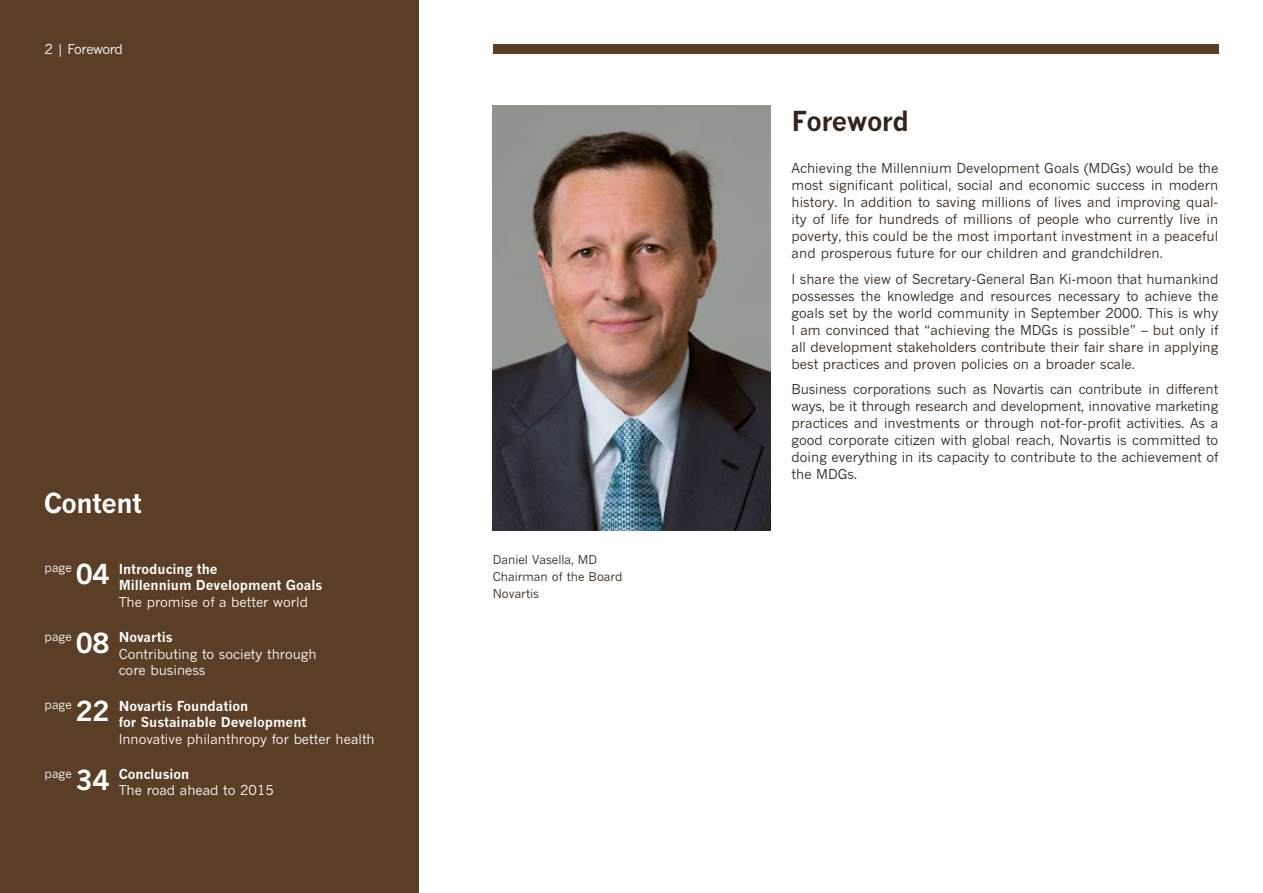
<style>
.page{position:relative;width:1263px;height:893px;background:#fff}
.page>*{position:absolute;margin:0;border:0;box-sizing:border-box;transform-origin:0 0}
.t1{font:700 27px "News Gothic";letter-spacing:-.02em;color:#fff}
.t2{font:700 27px "News Gothic";letter-spacing:-.02em;color:#32261c}
.t3{font:13.5px/17px "News Gothic";color:#32261c;text-align:justify}
.t4{font:13.5px/16.5px "News Gothic";color:#fff}
.t5{font:700 13.5px/16.5px "News Gothic";color:#fff}
.t6{font:13.5px "News Gothic";letter-spacing:-.035em;color:#fff}
.t7{font:12px/17px "News Gothic";color:#32261c}
.t8{font:12px "News Gothic";color:#fff}
</style>
<div class="page">
<div style="left:493px;top:45px;width:725px;height:9px;background:#5a3e25"></div>
<img style="left:493px;top:105px;width:277px;height:425px">
<div style="left:0;top:0;width:418px;height:893px;background:#5a3e25"></div>
<p class="t6" style="left:45px;top:41px;width:80px">2 | Foreword</p>
<h1 class="t1" style="left:44px;top:487px;width:100px">Content</h1>
<p class="t8" style="left:45px;top:561px;width:29px">page</p>
<h1 class="t1" style="left:76px;top:558px;width:35px">04</h1>
<p class="t5" style="left:119px;top:561px;width:205px">Introducing the<br>Millennium Development Goals</p>
<p class="t4" style="left:119px;top:594px;width:191px">The promise of a better world</p>
<p class="t8" style="left:45px;top:629px;width:29px">page</p>
<h1 class="t1" style="left:76px;top:626px;width:35px">08</h1>
<p class="t5" style="left:119px;top:629px;width:55px">Novartis</p>
<p class="t4" style="left:119px;top:645px;width:200px">Contributing to society through core business</p>
<p class="t8" style="left:45px;top:697px;width:29px">page</p>
<h1 class="t1" style="left:76px;top:695px;width:35px">22</h1>
<p class="t5" style="left:119px;top:697px;width:189px">Novartis Foundation<br>for Sustainable Development</p>
<p class="t4" style="left:119px;top:730px;width:258px">Innovative philanthropy for better health</p>
<p class="t8" style="left:45px;top:766px;width:29px">page</p>
<h1 class="t1" style="left:76px;top:763px;width:35px">34</h1>
<p class="t5" style="left:119px;top:766px;width:72px">Conclusion</p>
<p class="t4" style="left:119px;top:782px;width:157px">The road ahead to 2015</p>
<p class="t7" style="left:493px;top:551px;width:131px">Daniel Vasella, MD<br>Chairman of the Board<br>Novartis</p>
<h1 class="t2" style="left:792px;top:104px;width:119px">Foreword</h1>
<p class="t3" style="left:792px;top:159px;width:428px">Achieving the Millennium Development Goals (MDGs) would be the most significant political, social and economic success in modern history. In addition to saving millions of lives and improving qual&shy;ity of life for hundreds of millions of people who currently live in poverty, this could be the most important investment in a peaceful and prosperous future for our children and grandchildren.</p>
<p class="t3" style="left:792px;top:270px;width:428px">I share the view of Secretary-General Ban Ki-moon that humankind possesses the knowledge and resources necessary to achieve the goals set by the world community in September 2000. This is why I am convinced that “achieving the MDGs is possible” – but only if all development stakeholders contribute their fair share in applying best practices and proven policies on a broader scale.</p>
<p class="t3" style="left:792px;top:381px;width:428px">Business corporations such as Novartis can contribute in different ways, be it through research and development, innovative marketing practices and investments or through not-for-profit activities. As a good corporate citizen with global reach, Novartis is committed to doing everything in its capacity to contribute to the achievement of the MDGs.</p>
</div>
